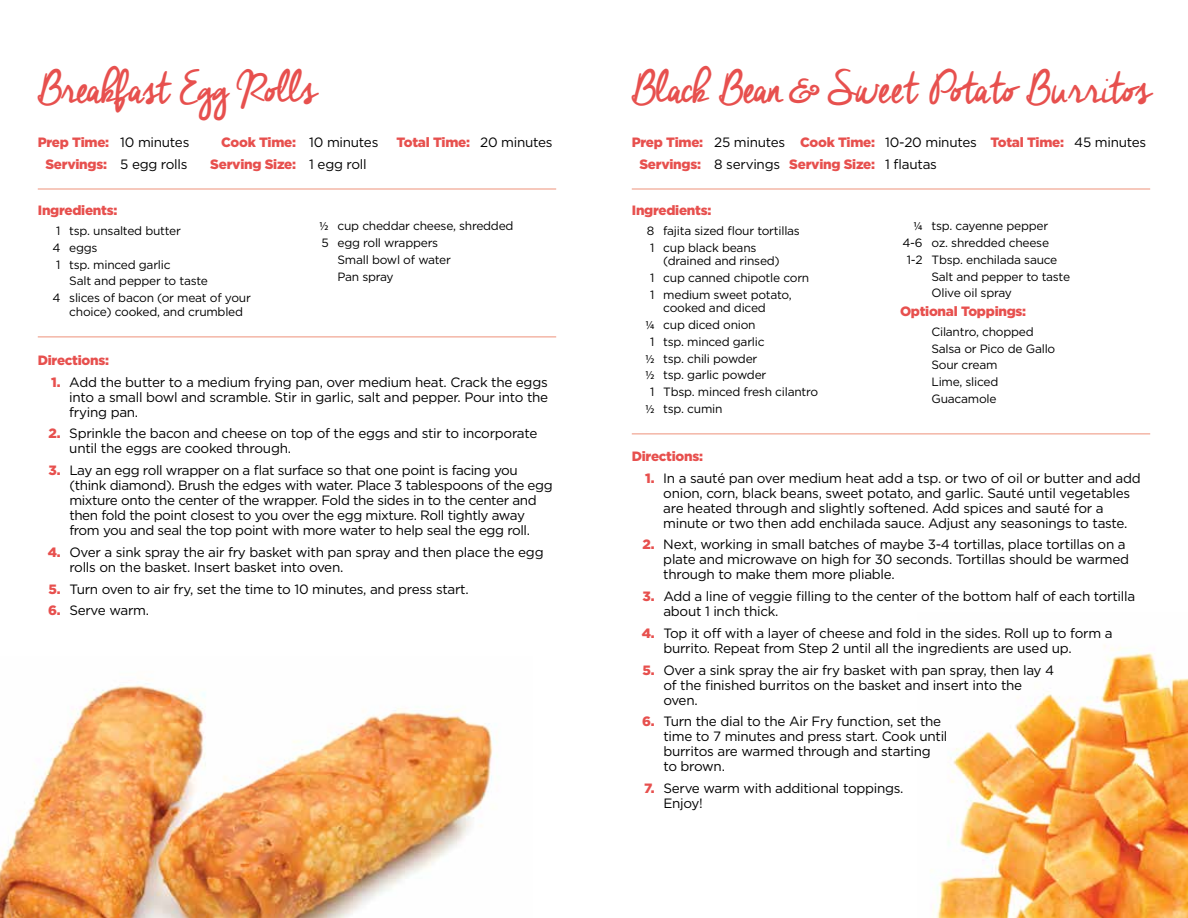
<style>
.page{position:relative;width:1188px;height:918px;background:#fff}
.page>*{position:absolute;margin:0;border:0;box-sizing:border-box;transform-origin:0 0}
.t1{font:45px "Cheddar Jack";letter-spacing:-.045em;color:#e7504e}
.t2{font:45px "Cheddar Jack";letter-spacing:-.065em;color:#e7504e}
.t3{font:13.5px/15px "Gotham";letter-spacing:-.02em;color:#000}
.t4{font:900 13.5px/21.8px "Gotham";letter-spacing:-.02em;color:#e7504e}
.t5{font:12px/16.8px "Gotham";letter-spacing:-.02em;color:#000}
.s1{font-weight:400;color:#000}
.s2{font-family:"Myriad Pro"}
.s3{font-weight:900;color:#e7504e}
</style>
<div class="page">
<img style="left:0;top:683px;width:494px;height:235px">
<hr style="left:38px;top:188px;width:518px;height:2px;background:#f4b6a7">
<hr style="left:38px;top:336px;width:518px;height:2px;background:#f4b6a7">
<img style="left:933px;top:645px;width:255px;height:273px">
<hr style="left:632px;top:188px;width:518px;height:2px;background:#f4b6a7">
<hr style="left:632px;top:433px;width:518px;height:2px;background:#f4b6a7">
<h1 class="t2" style="left:38px;top:65px;width:281px">Breakfast Egg Rolls</h1>
<p class="t4" style="left:38px;top:131px;width:153px">Prep Time: <span class="s1">10 minutes</span></p>
<p class="t4" style="left:221px;top:131px;width:159px">Cook Time: <span class="s1">10 minutes</span></p>
<p class="t4" style="left:396px;top:131px;width:158px">Total Time: <span class="s1">20 minutes</span></p>
<p class="t4" style="left:45px;top:153px;width:144px">Servings: <span class="s1">5 egg rolls</span></p>
<p class="t4" style="left:210px;top:153px;width:158px">Serving Size: <span class="s1">1 egg roll</span></p>
<h1 class="t1" style="left:632px;top:65px;width:521px">Black Bean &amp; Sweet Potato Burritos</h1>
<p class="t4" style="left:639px;top:131px;width:508px;text-indent:-8px">Prep Time: <span class="s1">25 minutes</span> Cook Time: <span class="s1">10-20 minutes</span> Total Time: <span class="s1">45 minutes<br></span>Servings: <span class="s1">8 servings</span> Serving Size: <span class="s1">1 flautas</span></p>
<p class="t4" style="left:38px;top:199px;width:81px">Ingredients:</p>
<p class="t5" style="left:56px;top:222px;width:126px">1 tsp. unsalted butter</p>
<p class="t5" style="left:52px;top:239px;width:47px">4 eggs</p>
<p class="t5" style="left:56px;top:256px;width:116px">1 tsp. minced garlic</p>
<p class="t5" style="left:69px;top:273px;width:140px">Salt and pepper to taste</p>
<p class="t5" style="left:52px;top:289px;width:200px">4 slices of bacon (or meat of your</p>
<p class="t5" style="left:69px;top:303px;width:175px">choice) cooked, and crumbled</p>
<p class="t5" style="left:320px;top:218px;width:195px"><span class="s2">½</span> cup cheddar cheese, shredded</p>
<p class="t5" style="left:321px;top:234px;width:118px">5 egg roll wrappers</p>
<p class="t5" style="left:337px;top:251px;width:115px">Small bowl of water</p>
<p class="t5" style="left:337px;top:268px;width:58px">Pan spray</p>
<p class="t4" style="left:38px;top:349px;width:73px">Directions:</p>
<p class="t3" style="left:69px;top:374px;width:480px;text-align:justify;text-indent:-18px"><span class="s3">1.</span> Add the butter to a medium frying pan, over medium heat. Crack the eggs into a small bowl and scramble. Stir in garlic, salt and pepper. Pour into the frying pan.</p>
<p class="t3" style="left:69px;top:426px;width:470px;text-indent:-21px"><span class="s3">2.</span> Sprinkle the bacon and cheese on top of the eggs and stir to incorporate until the eggs are cooked through.</p>
<p class="t3" style="left:69px;top:463px;width:485px;text-indent:-21px"><span class="s3">3.</span> Lay an egg roll wrapper on a flat surface so that one point is facing you (think diamond). Brush the edges with water. Place 3 tablespoons of the egg mixture onto the center of the wrapper. Fold the sides in to the center and then fold the point closest to you over the egg mixture. Roll tightly away from you and seal the top point with more water to help seal the egg roll.</p>
<p class="t3" style="left:69px;top:544px;width:476px;text-indent:-22px"><span class="s3">4.</span> Over a sink spray the air fry basket with pan spray and then place the egg rolls on the basket. Insert basket into oven.</p>
<p class="t3" style="left:49px;top:581px;width:422px"><span class="s3">5.</span> Turn oven to air fry, set the time to 10 minutes, and press start.</p>
<p class="t3" style="left:48px;top:603px;width:102px"><span class="s3">6.</span> Serve warm.</p>
<p class="t4" style="left:632px;top:199px;width:81px">Ingredients:</p>
<p class="t5" style="left:647px;top:222px;width:154px">8 fajita sized flour tortillas<br>1 cup black beans</p>
<p class="t5" style="left:650px;top:253px;width:161px;text-indent:13px">(drained and rinsed)<br>1 cup canned chipotle corn<br>1 medium sweet potato,</p>
<p class="t5" style="left:663px;top:300px;width:104px">cooked and diced</p>
<p class="t5" style="left:645px;top:316px;width:112px"><span class="s2">¼</span> cup diced onion</p>
<p class="t5" style="left:650px;top:333px;width:116px">1 tsp. minced garlic</p>
<p class="t5" style="left:645px;top:350px;width:113px"><span class="s2">½</span> tsp. chili powder</p>
<p class="t5" style="left:645px;top:367px;width:122px"><span class="s2">½</span> tsp. garlic powder</p>
<p class="t5" style="left:650px;top:383px;width:170px">1 Tbsp. minced fresh cilantro</p>
<p class="t5" style="left:645px;top:400px;width:79px"><span class="s2">½</span> tsp. cumin</p>
<p class="t5" style="left:914px;top:218px;width:136px"><span class="s2">¼</span> tsp. cayenne pepper</p>
<p class="t5" style="left:903px;top:234px;width:148px">4-6 oz. shredded cheese</p>
<p class="t5" style="left:907px;top:251px;width:152px">1-2 Tbsp. enchilada sauce</p>
<p class="t5" style="left:932px;top:268px;width:140px">Salt and pepper to taste</p>
<p class="t5" style="left:932px;top:285px;width:82px">Olive oil spray</p>
<p class="t4" style="left:900px;top:300px;width:128px">Optional Toppings:</p>
<p class="t5" style="left:932px;top:323px;width:125px">Cilantro, chopped<br>Salsa or Pico de Gallo<br>Sour cream<br>Lime, sliced<br>Guacamole</p>
<p class="t4" style="left:632px;top:445px;width:73px">Directions:</p>
<p class="t3" style="left:663px;top:470px;width:479px;text-indent:-18px"><span class="s3">1.</span> In a sauté pan over medium heat add a tsp. or two of oil or butter and add onion, corn, black beans, sweet potato, and garlic. Sauté until vegetables are heated through and slightly softened. Add spices and sauté for a minute or two then add enchilada sauce. Adjust any seasonings to taste.</p>
<p class="t3" style="left:663px;top:537px;width:467px;text-indent:-21px"><span class="s3">2.</span> Next, working in small batches of maybe 3-4 tortillas, place tortillas on a plate and microwave on high for 30 seconds. Tortillas should be warmed through to make them more pliable.</p>
<p class="t3" style="left:663px;top:589px;width:473px;text-indent:-21px"><span class="s3">3.</span> Add a line of veggie filling to the center of the bottom half of each tortilla about 1 inch thick.</p>
<p class="t3" style="left:663px;top:625px;width:451px;text-indent:-22px"><span class="s3">4.</span> Top it off with a layer of cheese and fold in the sides. Roll up to form a burrito. Repeat from Step 2 until all the ingredients are used up.</p>
<p class="t3" style="left:663px;top:662px;width:392px;text-indent:-21px"><span class="s3">5.</span> Over a sink spray the air fry basket with pan spray, then lay 4 of the finished burritos on the basket and insert into the oven.</p>
<p class="t3" style="left:663px;top:714px;width:286px;text-indent:-21px"><span class="s3">6.</span> Turn the dial to the Air Fry function, set the time to 7 minutes and press start. Cook until burritos are warmed through and starting to brown.</p>
<p class="t3" style="left:663px;top:780px;width:242px;text-indent:-19px"><span class="s3">7.</span> Serve warm with additional toppings.<br>Enjoy!</p>
</div>
